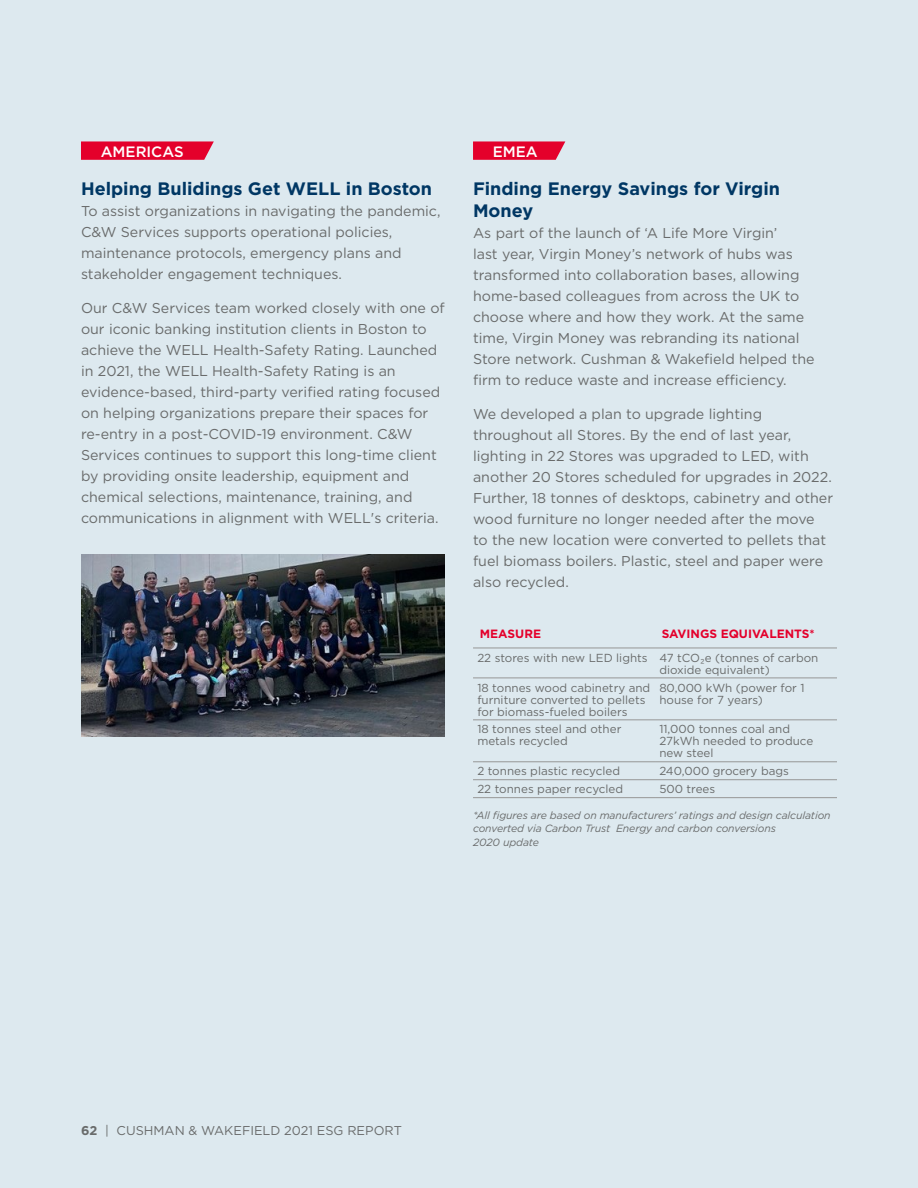
<style>
.page{position:relative;width:918px;height:1188px;background:#dde9ef}
.page>*{position:absolute;margin:0;border:0;box-sizing:border-box;transform-origin:0 0}
.t1{font:700 18px/21.6px "Gotham";color:#003764}
.t2{font:500 15px "Gotham";color:#fff}
.t3{font:14.25px/21px "Gotham";color:#696b6b}
.t4{font:12.75px "Gotham";color:#696b6b}
.t5{font:700 12px "Gotham";color:#e4002b}
.t6{font:11.7px/12px "Gotham";color:#696b6b}
.t7{font:italic 10.5px/13.5px "Gotham";letter-spacing:-.01em;color:#696b6b}
.s1{font-weight:700}
</style>
<div class="page">
<svg style="left:473px;top:141px;width:92px;height:19px;background:#e3133b"></svg>
<hr style="left:473px;top:779px;width:182px;height:1px;background:#969696">
<hr style="left:655px;top:779px;width:182px;height:1px;background:#969696">
<hr style="left:473px;top:797px;width:182px;height:1px;background:#969696">
<hr style="left:655px;top:797px;width:182px;height:1px;background:#969696">
<hr style="left:473px;top:648px;width:182px;height:1px;background:#969696">
<hr style="left:655px;top:648px;width:182px;height:1px;background:#969696">
<hr style="left:473px;top:678px;width:182px;height:1px;background:#969696">
<hr style="left:655px;top:678px;width:182px;height:1px;background:#969696">
<hr style="left:473px;top:720px;width:182px;height:1px;background:#969696">
<hr style="left:655px;top:720px;width:182px;height:1px;background:#969696">
<hr style="left:473px;top:762px;width:182px;height:1px;background:#969696">
<hr style="left:655px;top:762px;width:182px;height:1px;background:#969696">
<svg style="left:81px;top:141px;width:133px;height:19px;background:#e31038"></svg>
<img style="left:81px;top:554px;width:364px;height:183px">
<p class="t2" style="left:101px;top:142px;width:84px">AMERICAS</p>
<p class="t1" style="left:81px;top:178px;width:353px">Helping Bulidings Get WELL in Boston</p>
<p class="t3" style="left:81px;top:200px;width:361px">To assist organizations in navigating the pandemic, C&amp;W Services supports operational policies, maintenance protocols, emergency plans and stakeholder engagement techniques.</p>
<p class="t3" style="left:81px;top:298px;width:365px">Our C&amp;W Services team worked closely with one of our iconic banking institution clients in Boston to achieve the WELL Health-Safety Rating. Launched in 2021, the WELL Health-Safety Rating is an evidence-based, third-party verified rating focused on helping organizations prepare their spaces for re-entry in a post-COVID-19 environment. C&amp;W Services continues to support this long-time client by providing onsite leadership, equipment and chemical selections, maintenance, training, and communications in alignment with WELL's criteria.</p>
<p class="t2" style="left:493px;top:142px;width:46px">EMEA</p>
<p class="t1" style="left:473px;top:178px;width:308px">Finding Energy Savings for Virgin<br>Money</p>
<p class="t3" style="left:473px;top:222px;width:343px">As part of the launch of ‘A Life More Virgin’<br>last year, Virgin Money’s network of hubs was transformed into collaboration bases, allowing home-based colleagues from across the UK to choose where and how they work. At the same time, Virgin Money was rebranding its national Store network. Cushman &amp; Wakefield helped the firm to reduce waste and increase efficiency.</p>
<p class="t3" style="left:473px;top:403px;width:362px">We developed a plan to upgrade lighting throughout all Stores. By the end of last year, lighting in 22 Stores was upgraded to LED, with another 20 Stores scheduled for upgrades in 2022.<br>Further, 18 tonnes of desktops, cabinetry and other wood furniture no longer needed after the move<br>to the new location were converted to pellets that fuel biomass boilers. Plastic, steel and paper were also recycled.</p>
<p class="t5" style="left:480px;top:626px;width:63px">MEASURE</p>
<p class="t5" style="left:662px;top:626px;width:154px">SAVINGS EQUIVALENTS*</p>
<p class="t6" style="left:659px;top:651px;width:161px;text-indent:-182px">22 stores with new LED lights 47 tCO₂e (tonnes of carbon dioxide equivalent)</p>
<p class="t6" style="left:477px;top:681px;width:174px">18 tonnes wood cabinetry and furniture converted to pellets for biomass-fueled boilers</p>
<p class="t6" style="left:659px;top:681px;width:147px">80,000 kWh (power for 1 house for 7 years)</p>
<p class="t6" style="left:477px;top:723px;width:146px">18 tonnes steel and other metals recycled</p>
<p class="t6" style="left:659px;top:723px;width:155px">11,000 tonnes coal and<br>27kWh needed to produce new steel</p>
<p class="t6" style="left:477px;top:765px;width:144px">2 tonnes plastic recycled</p>
<p class="t6" style="left:659px;top:765px;width:131px">240,000 grocery bags</p>
<p class="t6" style="left:477px;top:783px;width:147px">22 tonnes paper recycled</p>
<p class="t6" style="left:659px;top:783px;width:57px">500 trees</p>
<p class="t7" style="left:473px;top:808px;width:359px">*All figures are based on manufacturers’ ratings and design calculation converted via Carbon Trust Energy and carbon conversions<br>2020 update</p>
<p class="t4" style="left:81px;top:1122px;width:322px"><span class="s1">62</span> | CUSHMAN &amp; WAKEFIELD 2021 ESG REPORT</p>
</div>
